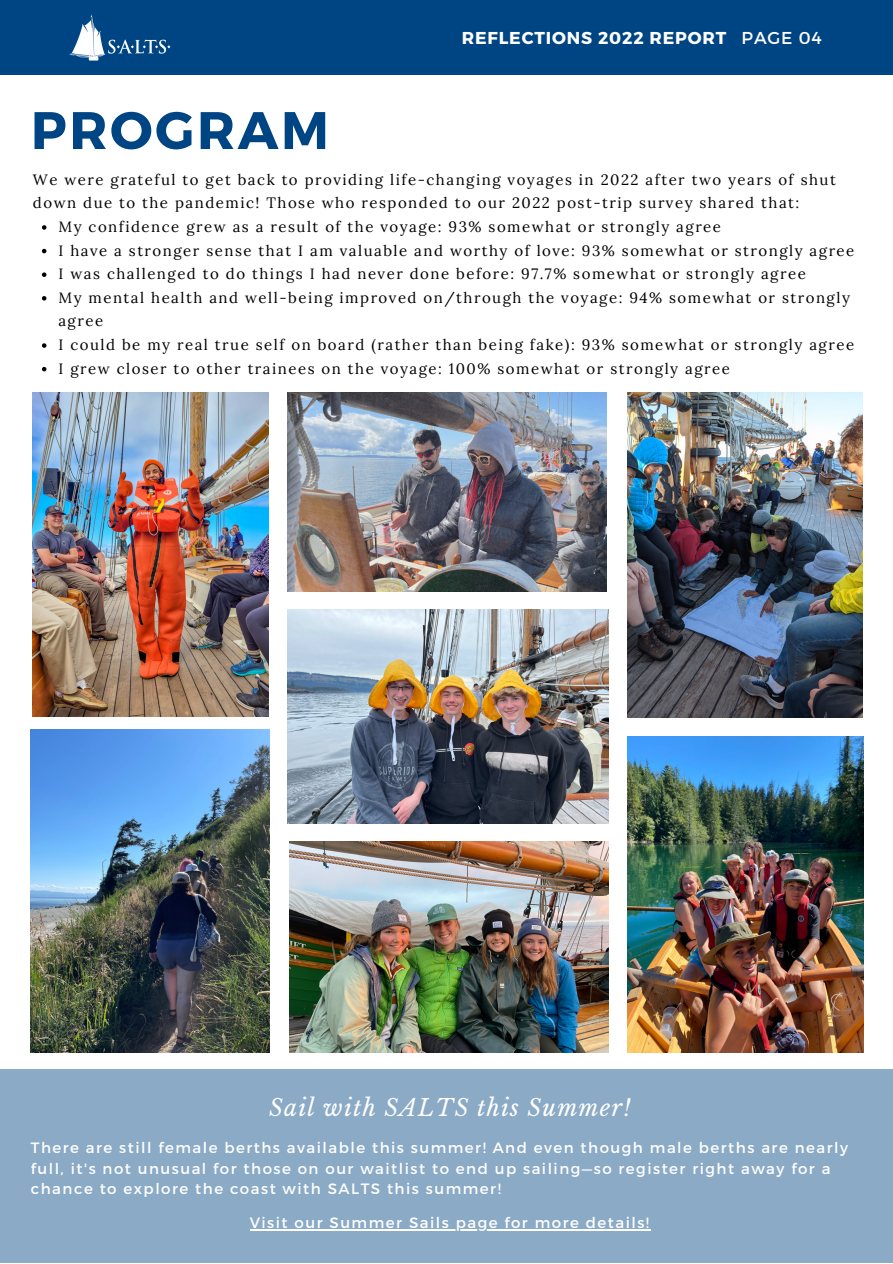
<style>
.page{position:relative;width:893px;height:1264px;background:#fff}
.page>*{position:absolute;margin:0;border:0;box-sizing:border-box;transform-origin:0 0}
.t1{font:700 52.65px "Montserrat";letter-spacing:.05em;color:#004583}
.t2{font:italic 23.1px "Libre Baskerville";letter-spacing:.05em;color:#fff}
.t3{font:700 17.25px "Montserrat";letter-spacing:.05em;color:#fff}
.t4{font:15px/23.5px "Lora";letter-spacing:.1em;color:#000}
.t5{font:15px/20.2px "Montserrat";letter-spacing:.1em;color:#fff}
.s1{font-weight:400}
</style>
<div class="page">
<img style="left:288px;top:392px;width:318px;height:200px">
<div style="left:0;top:1069px;width:892px;height:193px;background:#8baac6"></div>
<div style="left:0;top:0;width:892px;height:74px;background:#004583"></div>
<img style="left:69px;top:14px;width:102px;height:47px">
<img style="left:289px;top:841px;width:319px;height:211px">
<img style="left:288px;top:609px;width:320px;height:214px">
<img style="left:627px;top:392px;width:235px;height:325px">
<img style="left:31px;top:729px;width:238px;height:323px">
<img style="left:32px;top:392px;width:236px;height:324px">
<img style="left:627px;top:736px;width:236px;height:316px">
<svg style="left:42px;top:225px;width:4px;height:5px"></svg>
<svg style="left:42px;top:249px;width:4px;height:4px"></svg>
<svg style="left:42px;top:272px;width:4px;height:5px"></svg>
<svg style="left:42px;top:296px;width:4px;height:4px"></svg>
<svg style="left:42px;top:343px;width:4px;height:5px"></svg>
<svg style="left:42px;top:367px;width:4px;height:4px"></svg>
<hr style="left:250px;top:1229px;width:400px;height:1px;background:#fff">
<h1 class="t1" style="left:31px;top:96px;width:299px">PROGRAM</h1>
<p class="t3" style="left:461px;top:27px;width:361px">REFLECTIONS 2022 REPORT <span class="s1">PAGE 04</span></p>
<p class="t4" style="left:33px;top:167px;width:804px">We were grateful to get back to providing life-changing voyages in 2022 after two years of shut down due to the pandemic! Those who responded to our 2022 post-trip survey shared that:</p>
<p class="t4" style="left:58px;top:215px;width:797px">My confidence grew as a result of the voyage: 93% somewhat or strongly agree<br>I have a stronger sense that I am valuable and worthy of love: 93% somewhat or strongly agree I was challenged to do things I had never done before: 97.7% somewhat or strongly agree<br>My mental health and well-being improved on/through the voyage: 94% somewhat or strongly agree<br>I could be my real true self on board (rather than being fake): 93% somewhat or strongly agree I grew closer to other trainees on the voyage: 100% somewhat or strongly agree</p>
<h2 class="t2" style="left:269px;top:1093px;width:363px">Sail with SALTS this Summer!</h2>
<p class="t5" style="left:31px;top:1136px;width:818px">There are still female berths available this summer! And even though male berths are nearly full, it's not unusual for those on our waitlist to end up sailing—so register right away for a chance to explore the coast with SALTS this summer!</p>
<p class="t5" style="left:250px;top:1212px;width:401px">Visit our Summer Sails page for more details!</p>
</div>
